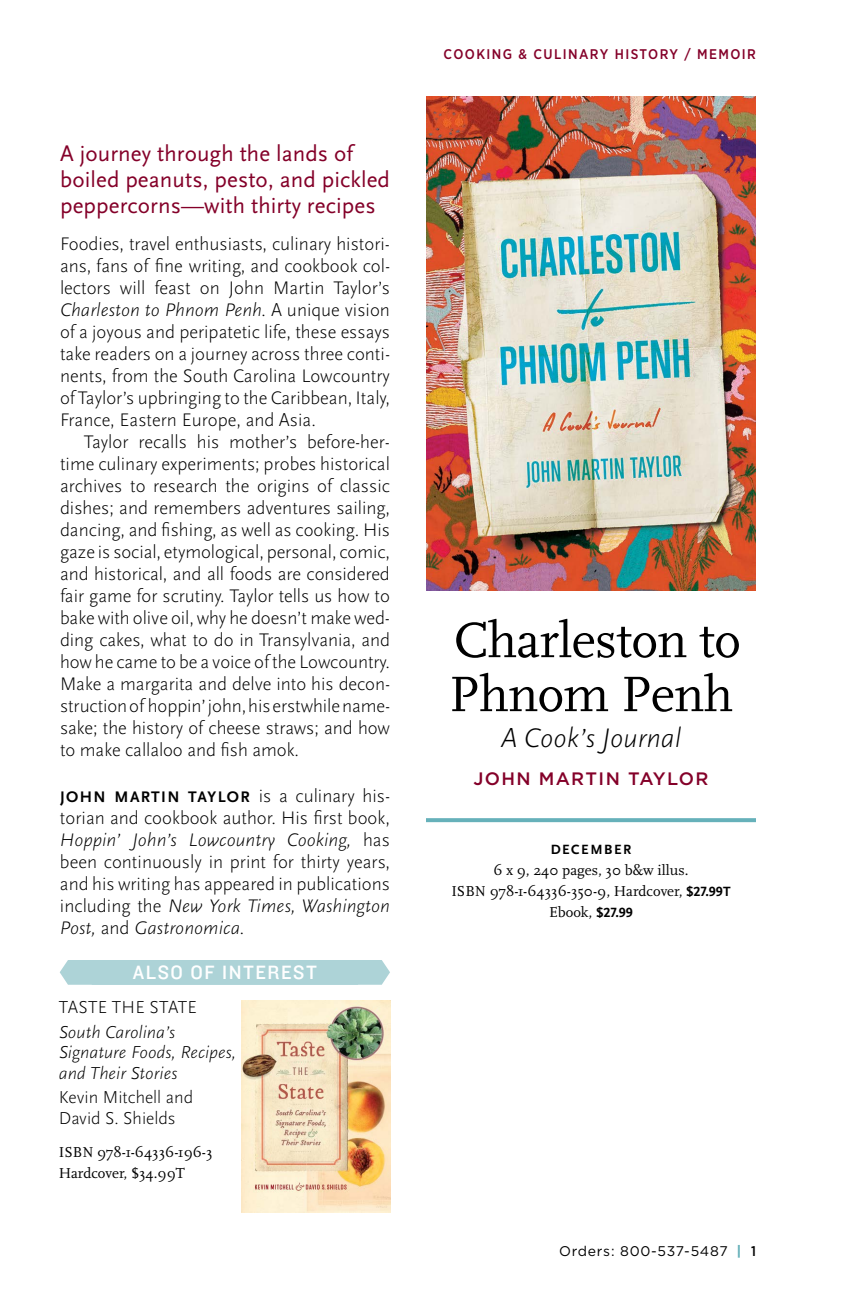
<style>
.page{position:relative;width:864px;height:1296px;background:#fff}
.page>*{position:absolute;margin:0;border:0;box-sizing:border-box;transform-origin:0 0}
.t1{font:52px/54px "Scala Pro";letter-spacing:-.015em;color:#000}
.t2{font:italic 300 28px "Scala Sans Pro";color:#000}
.t3{font:23px/26px "Scala Sans Pro";letter-spacing:.005em;color:#840029}
.t4{font:20px "Knockout HTF31 Junior Middlewt";letter-spacing:.075em;color:#fff}
.t5{font:300 19px/22px "Scala Sans Pro";color:#000;text-align:justify}
.t6{font:italic 300 18px/20.6px "Scala Sans Pro";color:#000}
.t7{font:300 18px/20.6px "Scala Sans Pro";color:#000}
.t8{font:500 18px "Gotham";letter-spacing:.075em;color:#840029}
.t9{font:700 16px "Scala Sans Pro";letter-spacing:.085em;color:#000}
.t10{font:15px/21px "Scala Pro";color:#000;text-align:center}
.t11{font:500 14px "Gotham Narrow";letter-spacing:.1em;color:#840029}
.t12{font:14px "Gotham";letter-spacing:.05em;color:#000}
.t13{font:700 14px "Scala Sans Pro";letter-spacing:.11em;color:#000}
.s1{font-style:italic}
.s2{font-weight:300;font-size:19px}
.s3{font-family:"Scala Sans Pro";font-weight:700;font-size:14px}
.s4{font-family:"Gotham Narrow";font-weight:900;color:#66b1ba}
.s5{font-family:"Gotham Narrow";font-weight:500}
</style>
<div class="page">
<img style="left:426px;top:96px;width:330px;height:495px">
<svg style="left:426px;top:818px;width:330px;height:4px"></svg>
<img style="left:241px;top:1000px;width:149px;height:213px">
<div style="left:60px;top:960px;width:330px;height:25px;background:#add3d7"></div>
<p class="t3" style="left:60px;top:140px;width:331px">A journey through the lands of boiled peanuts, pesto, and pickled peppercorns—with thirty recipes</p>
<p class="t5" style="left:60px;top:233px;width:332px">Foodies, travel enthusiasts, culinary histori&shy;ans, fans of fine writing, and cookbook col&shy;lectors will feast on John Martin Taylor’s <span class="s1">Charleston to Phnom Penh.</span> A unique vision of a joyous and peripatetic life, these essays take readers on a journey across three conti&shy;nents, from the South Carolina Lowcountry of Taylor’s upbringing to the Caribbean, Italy, France, Eastern Europe, and Asia.</p>
<p class="t5" style="left:60px;top:431px;width:332px;text-indent:24px">Taylor recalls his mother’s before-her&shy;time culinary experiments; probes historical archives to research the origins of classic dishes; and remembers adventures sailing, dancing, and fishing, as well as cooking. His gaze is social, etymological, personal, comic, and historical, and all foods are considered fair game for scrutiny. Taylor tells us how to bake with olive oil, why he doesn’t make wed&shy;ding cakes, what to do in Transylvania, and how he came to be a voice of the Lowcountry.<br>Make a margarita and delve into his decon&shy;struction of hoppin’ john, his erstwhile name&shy;sake; the history of cheese straws; and how to make callaloo and fish amok.</p>
<p class="t9" style="left:60px;top:788px;width:331px">JOHN MARTIN TAYLOR <span class="s2">is a culinary his-</span></p>
<p class="t5" style="left:60px;top:807px;width:332px">torian and cookbook author. His first book, <span class="s1">Hoppin’ John’s Lowcountry Cooking,</span> has been continuously in print for thirty years, and his writing has appeared in publications including the <span class="s1">New York Times, Washington Post,</span> and <span class="s1">Gastronomica.</span></p>
<p class="t4" style="left:133px;top:962px;width:186px">ALSO OF INTEREST</p>
<p class="t7" style="left:59px;top:997px;width:140px">TASTE THE STATE</p>
<p class="t6" style="left:59px;top:1022px;width:179px">South Carolina’s<br>Signature Foods, Recipes, and Their Stories</p>
<p class="t7" style="left:59px;top:1087px;width:136px">Kevin Mitchell and<br>David S. Shields</p>
<p class="t10" style="left:59px;top:1141px;width:155px;text-align:left">ISBN 978-1-64336-196-3<br>Hardcover, $34.99T</p>
<p class="t11" style="left:444px;top:45px;width:314px">COOKING &amp; CULINARY HISTORY / MEMOIR</p>
<h1 class="t1" style="left:449px;top:614px;width:293px">Charleston to<br>Phnom Penh</h1>
<h2 class="t2" style="left:501px;top:722px;width:182px">A Cook’s Journal</h2>
<p class="t8" style="left:473px;top:767px;width:237px">JOHN MARTIN TAYLOR</p>
<p class="t13" style="left:551px;top:842px;width:82px">DECEMBER</p>
<p class="t10" style="left:451px;top:860px;width:281px">6 x 9, 240 pages, 30 b&amp;w illus.<br>ISBN 978-1-64336-350-9, Hardcover, <span class="s3">$27.99T<br></span>Ebook, <span class="s3">$27.99</span></p>
<p class="t12" style="left:559px;top:1242px;width:198px">Orders: 800-537-5487 <span class="s4">|</span> <span class="s5">1</span></p>
</div>
